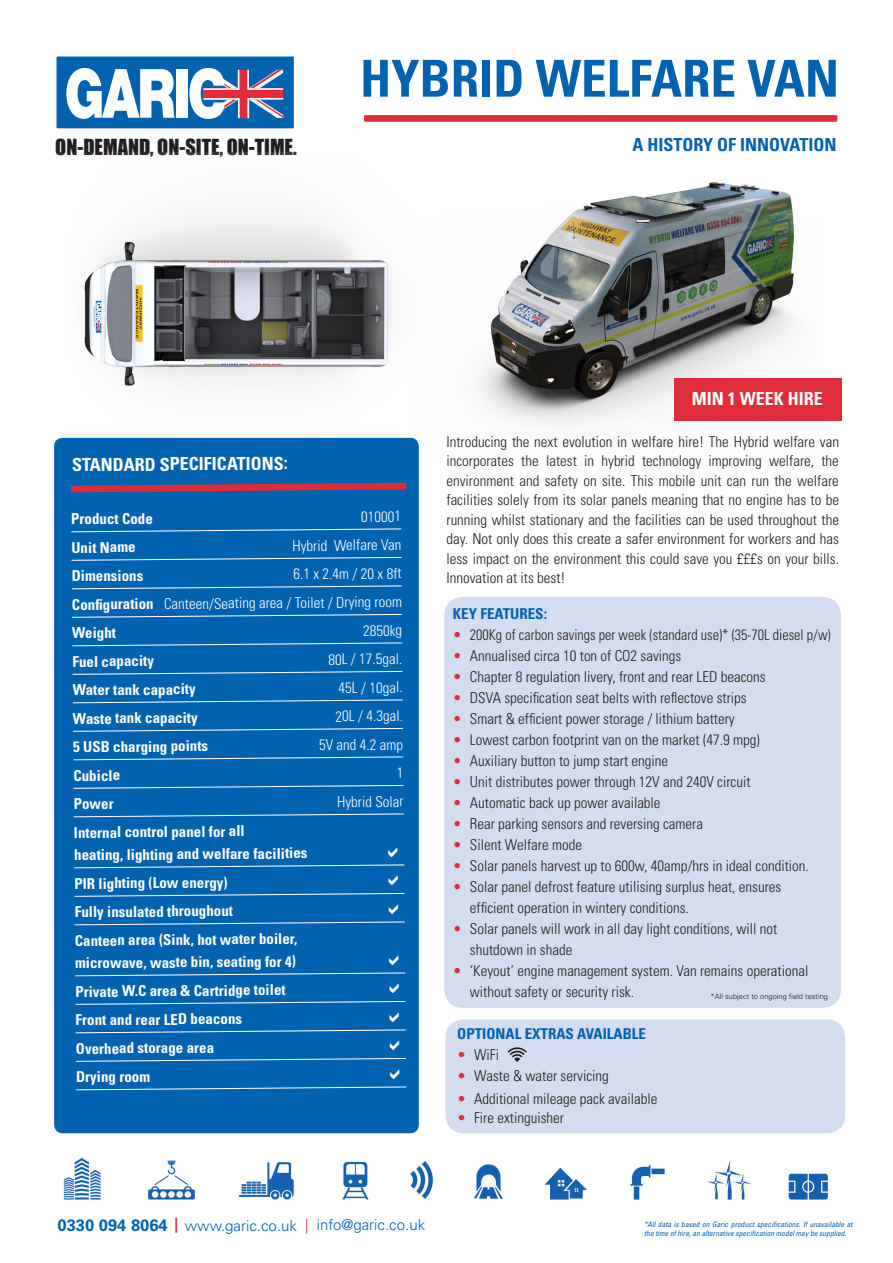
<style>
.page{position:relative;width:893px;height:1263px;background:#fff}
.page>*{position:absolute;margin:0;border:0;box-sizing:border-box;transform-origin:0 0}
.t1{font:700 condensed 51px "Univers";color:#0162b0}
.t2{font:20.4px "Impact";color:#231f20}
.t3{font:700 condensed 18px "Univers";letter-spacing:-.01em;color:#fff}
.t4{font:700 condensed 18px "Univers";color:#0162b0}
.bulleted_text{font:300 condensed 15px/21px "Univers";color:#231f20}
.Main_text{font:300 condensed 15px/19.5px "Univers";color:#231f20;text-align:justify}
.table_bold{font:700 condensed 15px/22.5px "Univers";color:#fff}
.table_bold-2{font:300 condensed 15px "Univers";color:#fff}
.bulleted_text-2{font:300 condensed 15px "Univers";color:#231f20;scale:.95 1}
.t5{font:300 15px "Univers";color:#0162b0}
.bulleted_text-3{font:700 condensed 15px "Univers";color:#0162b0}
.tabel_no_underline{font:700 condensed 15px "Univers";color:#fff}
.t6{font:italic condensed 7.5px/9px "Univers";color:#0162b0}
.t7{font:300 7.5px "Univers";color:#231f20}
.s1{font-weight:700}
.s2{color:#e02d39}
.s3{font-weight:700;font-size:16.5px}
.s4{font-weight:700;font-stretch:condensed;color:#e02d39}
</style>
<div class="page">
<div style="left:55px;top:55px;width:240px;height:75px;background:#0162b0;border:1px solid #fff"></div>
<svg style="left:66px;top:68px;width:109px;height:51px"></svg>
<div style="left:176px;top:69px;width:11px;height:49px;background:#fff"></div>
<svg style="left:189px;top:68px;width:94px;height:51px"></svg>
<img style="left:63px;top:1158px;width:765px;height:42px">
<img style="left:508px;top:182px;width:316px;height:243px">
<div style="left:445px;top:1019px;width:400px;height:114px;background:#d4dcef;border-radius:18px"></div>
<div style="left:444px;top:597px;width:397px;height:411px;background:#d4dcef;border-radius:18px"></div>
<div style="left:364px;top:115px;width:473px;height:7px;background:#e02d39"></div>
<svg style="left:508px;top:1047px;width:19px;height:15px"></svg>
<img style="left:54px;top:213px;width:454px;height:231px">
<div style="left:674px;top:379px;width:167px;height:42px;background:#e02d39"></div>
<div style="left:54px;top:438px;width:365px;height:695px;background:#0162b0;border-radius:9px"></div>
<svg style="left:71px;top:483px;width:335px;height:9px"></svg>
<svg style="left:71px;top:528px;width:331px;height:4px"></svg>
<svg style="left:71px;top:557px;width:331px;height:4px"></svg>
<svg style="left:71px;top:585px;width:331px;height:4px"></svg>
<svg style="left:72px;top:614px;width:330px;height:4px"></svg>
<svg style="left:72px;top:642px;width:331px;height:4px"></svg>
<svg style="left:72px;top:671px;width:331px;height:4px"></svg>
<svg style="left:72px;top:699px;width:331px;height:4px"></svg>
<svg style="left:73px;top:728px;width:330px;height:4px"></svg>
<svg style="left:73px;top:756px;width:331px;height:4px"></svg>
<svg style="left:73px;top:785px;width:331px;height:4px"></svg>
<svg style="left:73px;top:813px;width:331px;height:4px"></svg>
<svg style="left:74px;top:864px;width:331px;height:4px"></svg>
<svg style="left:74px;top:893px;width:331px;height:4px"></svg>
<svg style="left:74px;top:921px;width:331px;height:4px"></svg>
<svg style="left:75px;top:972px;width:331px;height:4px"></svg>
<svg style="left:75px;top:1001px;width:331px;height:4px"></svg>
<svg style="left:75px;top:1029px;width:331px;height:4px"></svg>
<svg style="left:76px;top:1058px;width:330px;height:4px"></svg>
<svg style="left:76px;top:1086px;width:331px;height:4px"></svg>
<h2 class="t2" style="left:55px;top:131px;width:243px">ON-DEMAND, ON-SITE, ON-TIME.</h2>
<p class="t1" style="left:360px;top:47px;width:480px">HYBRID WELFARE VAN</p>
<p class="t4" style="left:632px;top:134px;width:206px">A HISTORY OF INNOVATION</p>
<p class="t3" style="left:692px;top:388px;width:133px">MIN 1 WEEK HIRE</p>
<p class="t3" style="left:72px;top:453px;width:218px">STANDARD SPECIFICATIONS:</p>
<p class="table_bold" style="left:71px;top:508px;width:83px;rotate:-1deg">Product Code</p>
<p class="table_bold-2" style="left:361px;top:508px;width:41px;rotate:-1deg">010001</p>
<p class="table_bold" style="left:71px;top:536px;width:66px;rotate:-1deg">Unit Name</p>
<p class="table_bold-2" style="left:292px;top:537px;width:111px;rotate:-1deg">Hybrid Welfare Van</p>
<p class="table_bold" style="left:71px;top:565px;width:73px;rotate:-1deg">Dimensions</p>
<p class="table_bold-2" style="left:293px;top:565px;width:110px;rotate:-1deg">6.1 x 2.4m / 20 x 8ft</p>
<p class="table_bold-2" style="left:72px;top:597px;width:331px;rotate:-1deg"><span class="s1">Confi guration</span> Canteen/Seating area / Toilet / Drying room</p>
<p class="table_bold" style="left:72px;top:622px;width:45px;rotate:-1deg">Weight</p>
<p class="table_bold-2" style="left:363px;top:622px;width:41px;rotate:-1deg">2850kg</p>
<p class="table_bold" style="left:72px;top:650px;width:83px;rotate:-1deg">Fuel capacity</p>
<p class="table_bold-2" style="left:328px;top:651px;width:76px;rotate:-1deg">80L / 17.5gal.</p>
<p class="table_bold" style="left:72px;top:679px;width:125px;rotate:-1deg">Water tank capacity</p>
<p class="table_bold-2" style="left:338px;top:679px;width:66px;rotate:-1deg">45L / 10gal.</p>
<p class="table_bold" style="left:73px;top:708px;width:126px;rotate:-1deg">Waste tank capacity</p>
<p class="table_bold-2" style="left:335px;top:707px;width:69px;rotate:-1deg">20L / 4.3gal.</p>
<p class="table_bold" style="left:73px;top:736px;width:136px;rotate:-1deg">5 USB charging points</p>
<p class="table_bold-2" style="left:319px;top:736px;width:86px;rotate:-1deg">5V and 4.2 amp</p>
<p class="table_bold" style="left:73px;top:764px;width:48px;rotate:-1deg">Cubicle</p>
<p class="table_bold" style="left:73px;top:793px;width:42px;rotate:-1deg">Power</p>
<p class="table_bold-2" style="left:337px;top:793px;width:68px;rotate:-1deg">Hybrid Solar</p>
<p class="table_bold" style="left:74px;top:822px;width:172px;rotate:-1deg">Internal control panel for all</p>
<p class="table_bold" style="left:74px;top:845px;width:235px;rotate:-1deg">heating, lighting and welfare facilities</p>
<p class="table_bold" style="left:74px;top:873px;width:155px;rotate:-1deg">PIR lighting (Low energy)</p>
<p class="table_bold" style="left:74px;top:901px;width:160px;rotate:-1deg">Fully insulated throughout</p>
<p class="table_bold" style="left:74px;top:930px;width:224px;rotate:-1deg">Canteen area (Sink, hot water boiler, microwave, waste bin, seating for 4)</p>
<p class="tabel_no_underline" style="left:75px;top:983px;width:212px;rotate:-1deg">Private W.C area &amp; Cartridge toilet</p>
<p class="table_bold" style="left:75px;top:1009px;width:168px;rotate:-1deg">Front and rear LED beacons</p>
<p class="table_bold" style="left:76px;top:1038px;width:140px;rotate:-1deg">Overhead storage area</p>
<p class="table_bold" style="left:76px;top:1066px;width:76px;rotate:-1deg">Drying room</p>
<p class="Main_text" style="left:446px;top:432px;width:394px">Introducing the next evolution in welfare hire! The Hybrid welfare van incorporates the latest in hybrid technology improving welfare, the environment and safety on site. This mobile unit can run the welfare facilities solely from its solar panels meaning that no engine has to be running whilst stationary and the facilities can be used throughout the day. Not only does this create a safer environment for workers and has less impact on the environment this could save you £££s on your bills.<br>Innovation at its best!</p>
<p class="bulleted_text-3" style="left:453px;top:605px;width:96px">KEY FEATURES:</p>
<p class="bulleted_text-2" style="left:453px;top:626px;width:399px"><span class="s2">•</span> 200Kg of carbon savings per week (standard use)* (35-70L diesel p/w)</p>
<p class="bulleted_text" style="left:453px;top:645px;width:230px"><span class="s2">•</span> Annualised circa 10 ton of CO2 savings</p>
<p class="bulleted_text" style="left:453px;top:666px;width:314px"><span class="s2">•</span> Chapter 8 regulation livery, front and rear LED beacons</p>
<p class="bulleted_text" style="left:453px;top:687px;width:295px"><span class="s2">•</span> DSVA specification seat belts with reflectove strips</p>
<p class="bulleted_text" style="left:453px;top:708px;width:283px"><span class="s2">•</span> Smart &amp; efficient power storage / lithium battery</p>
<p class="bulleted_text" style="left:453px;top:729px;width:308px"><span class="s2">•</span> Lowest carbon footprint van on the market (47.9 mpg)</p>
<p class="bulleted_text" style="left:453px;top:750px;width:217px"><span class="s2">•</span> Auxiliary button to jump start engine</p>
<p class="bulleted_text" style="left:453px;top:771px;width:299px"><span class="s2">•</span> Unit distributes power through 12V and 240V circuit</p>
<p class="bulleted_text" style="left:453px;top:792px;width:209px"><span class="s2">•</span> Automatic back up power available</p>
<p class="bulleted_text" style="left:453px;top:813px;width:252px"><span class="s2">•</span> Rear parking sensors and reversing camera</p>
<p class="bulleted_text" style="left:453px;top:834px;width:131px"><span class="s2">•</span> Silent Welfare mode</p>
<p class="bulleted_text" style="left:453px;top:855px;width:358px"><span class="s2">•</span> Solar panels harvest up to 600w, 40amp/hrs in ideal condition.</p>
<p class="bulleted_text" style="left:470px;top:876px;width:313px;text-indent:-17px"><span class="s2">•</span> Solar panel defrost feature utilising surplus heat, ensures efficient operation in wintery conditions.</p>
<p class="bulleted_text" style="left:470px;top:918px;width:309px;text-indent:-17px"><span class="s2">•</span> Solar panels will work in all day light conditions, will not shutdown in shade</p>
<p class="bulleted_text" style="left:470px;top:960px;width:340px;text-indent:-17px"><span class="s2">•</span> ‘Keyout’ engine management system. Van remains operational without safety or security risk.</p>
<p class="t7" style="left:711px;top:992px;width:119px">*All subject to ongoing field testing</p>
<p class="bulleted_text-3" style="left:457px;top:1025px;width:190px">OPTIONAL EXTRAS AVAILABLE</p>
<p class="bulleted_text" style="left:457px;top:1044px;width:43px"><span class="s2">•</span> WiFi</p>
<p class="bulleted_text" style="left:457px;top:1065px;width:153px"><span class="s2">•</span> Waste &amp; water servicing</p>
<p class="bulleted_text" style="left:457px;top:1107px;width:108px"><span class="s2">•</span> Fire extinguisher</p>
<p class="bulleted_text" style="left:457px;top:1088px;width:202px"><span class="s2">•</span> Additional mileage pack available</p>
<p class="t5" style="left:58px;top:1216px;width:369px"><span class="s3">0330 094 8064</span> <span class="s4">|</span> www.garic.co.uk <span class="s2">|</span> info@garic.co.uk</p>
<p class="t6" style="left:644px;top:1220px;width:210px">*All data is based on Garic product specifications. If unavailable at the time of hire, an alternative specification model may be supplied.</p>
</div>
